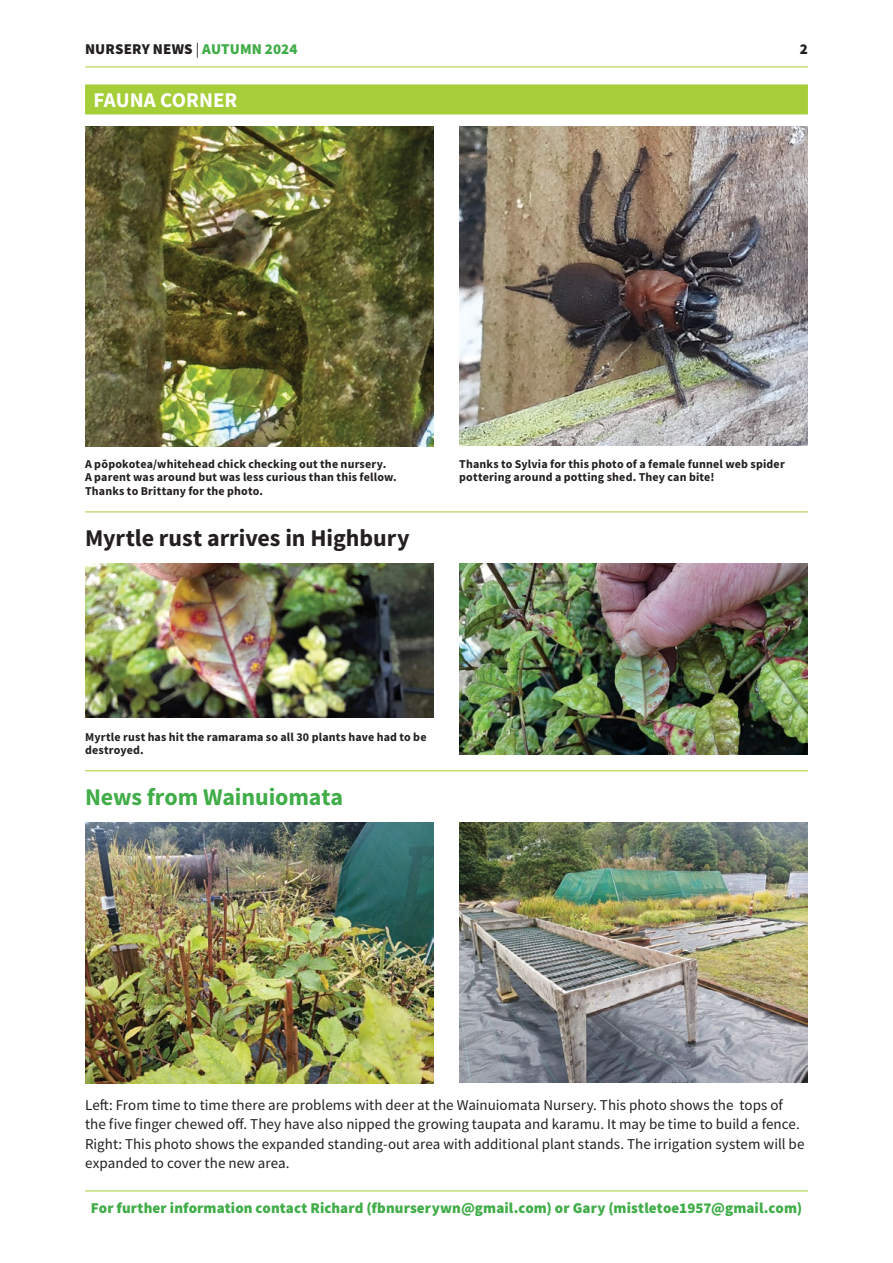
<style>
.page{position:relative;width:893px;height:1263px;background:#fff}
.page>*{position:absolute;margin:0;border:0;box-sizing:border-box;transform-origin:0 0}
.t1{font:700 24px "Source Sans Pro";color:#231f20}
.t2{font:700 24px "Source Sans Pro";letter-spacing:-.005em;color:#41ad49}
.t3{font:700 21px "Source Sans Pro";color:#fff}
.t4{font:15px/19.5px "Source Sans Pro";letter-spacing:.005em;color:#231f20}
.t5{font:900 15px "Source Sans Pro";letter-spacing:.005em;color:#41ad49}
.t6{font:900 15px "Source Sans Pro";letter-spacing:.01em;color:#231f20}
.t7{font:700 12px/13.5px "Source Sans Pro";letter-spacing:.015em;color:#231f20}
.s1{font-weight:400}
.s2{color:#41ad49}
</style>
<div class="page">
<hr style="left:85px;top:67px;width:723px;height:1px;background:#a6ce39">
<hr style="left:85px;top:1190px;width:723px;height:1px;background:#a6ce39">
<img style="left:85px;top:563px;width:349px;height:155px">
<img style="left:459px;top:563px;width:349px;height:191px">
<hr style="left:85px;top:511px;width:723px;height:1px;background:#a6ce39">
<div style="left:85px;top:84px;width:723px;height:30px;background:#a6ce39"></div>
<img style="left:85px;top:127px;width:349px;height:319px">
<img style="left:459px;top:127px;width:349px;height:319px">
<hr style="left:85px;top:770px;width:723px;height:1px;background:#a6ce39">
<img style="left:459px;top:822px;width:348px;height:261px">
<img style="left:85px;top:822px;width:349px;height:262px">
<p class="t6" style="left:85px;top:38px;width:214px">NURSERY NEWS <span class="s1">|</span> <span class="s2">AUTUMN 2024</span></p>
<p class="t6" style="left:800px;top:38px;width:10px">2</p>
<h2 class="t3" style="left:94px;top:86px;width:145px">FAUNA CORNER</h2>
<p class="t7" style="left:85px;top:457px;width:313px">A pōpokotea/whitehead chick checking out the nursery.<br>A parent was around but was less curious than this fellow.<br>Thanks to Brittany for the photo.</p>
<h1 class="t1" style="left:85px;top:522px;width:326px">Myrtle rust arrives in Highbury</h1>
<p class="t7" style="left:459px;top:457px;width:327px">Thanks to Sylvia for this photo of a female funnel web spider pottering around a potting shed. They can bite!</p>
<p class="t7" style="left:85px;top:730px;width:343px">Myrtle rust has hit the ramarama so all 30 plants have had to be destroyed.</p>
<h1 class="t2" style="left:85px;top:781px;width:260px">News from Wainuiomata</h1>
<p class="t4" style="left:85px;top:1095px;width:721px">Left: From time to time there are problems with deer at the Wainuiomata Nursery. This photo shows the tops of the five finger chewed off. They have also nipped the growing taupata and karamu. It may be time to build a fence.<br>Right: This photo shows the expanded standing-out area with additional plant stands. The irrigation system will be expanded to cover the new area.</p>
<p class="t5" style="left:91px;top:1197px;width:713px">For further information contact Richard (fbnurserywn@gmail.com) or Gary (mistletoe1957@gmail.com)</p>
</div>
